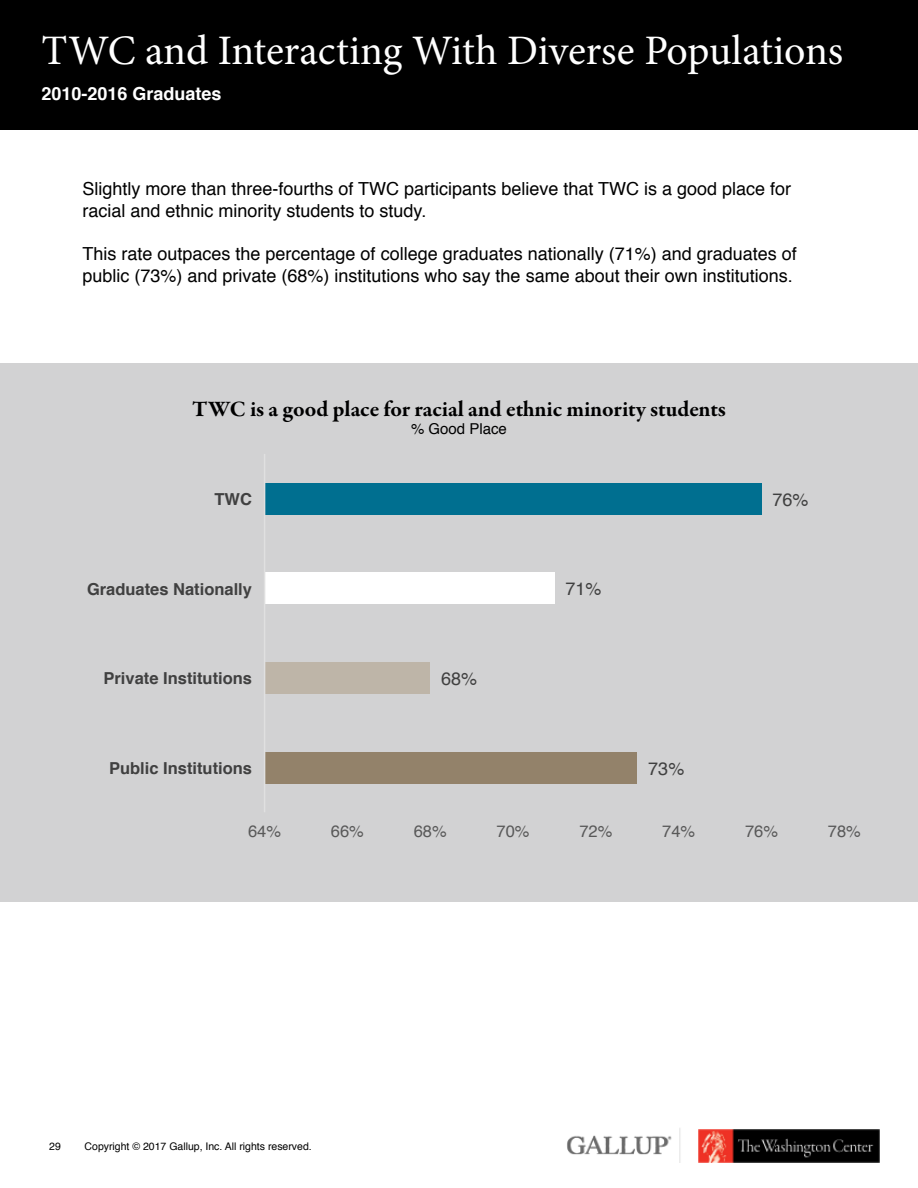
<style>
.page{position:relative;width:918px;height:1188px;background:#fff}
.page>*{position:absolute;margin:0;border:0;box-sizing:border-box;transform-origin:0 0}
.t1{font:42px "Minion Pro";letter-spacing:-.005em;color:#fff}
.t2{font:700 22.5px "Garamond Premr Pro";letter-spacing:-.005em;color:#000}
.t3{font:18px/21.6px "Helvetica";color:#000}
.t4{font:700 18px "Helvetica";color:#fff}
.t5{font:18px "Helvetica";color:#404040}
.t6{font:700 16.5px "Helvetica";color:#404040}
.t7{font:16.5px "Helvetica";color:#595959}
.t8{font:15px "Helvetica";color:#000}
.t9{font:10.5px "Helvetica";color:#000}
</style>
<div class="page">
<img style="left:567px;top:1128px;width:114px;height:35px">
<img style="left:699px;top:1130px;width:181px;height:32px">
<div style="left:0;top:364px;width:918px;height:538px;background:#d2d2d3"></div>
<div style="left:0;top:0;width:918px;height:130px;background:#000"></div>
<div style="left:265px;top:752px;width:372px;height:31px;background:#93826a"></div>
<div style="left:265px;top:662px;width:165px;height:32px;background:#beb5a8"></div>
<div style="left:265px;top:572px;width:290px;height:32px;background:#fff"></div>
<div style="left:265px;top:483px;width:497px;height:32px;background:#006f90"></div>
<hr style="left:264px;top:454px;width:1px;height:358px;background:#e0e0e0">
<h1 class="t1" style="left:41px;top:23px;width:803px">TWC and Interacting With Diverse Populations</h1>
<p class="t4" style="left:41px;top:86px;width:182px">2010-2016 Graduates</p>
<p class="t3" style="left:82px;top:180px;width:710px">Slightly more than three-fourths of TWC participants believe that TWC is a good place for racial and ethnic minority students to study.</p>
<p class="t3" style="left:82px;top:244px;width:716px">This rate outpaces the percentage of college graduates nationally (71%) and graduates of public (73%) and private (68%) institutions who say the same about their own institutions.</p>
<p class="t2" style="left:192px;top:395px;width:535px">TWC is a good place for racial and ethnic minority students</p>
<p class="t8" style="left:411px;top:422px;width:97px">% Good Place</p>
<p class="t6" style="left:215px;top:493px;width:39px">TWC</p>
<p class="t6" style="left:87px;top:582px;width:167px">Graduates Nationally</p>
<p class="t5" style="left:565px;top:582px;width:38px">71%</p>
<p class="t6" style="left:104px;top:672px;width:150px">Private Institutions</p>
<p class="t5" style="left:441px;top:671px;width:38px">68%</p>
<p class="t6" style="left:109px;top:761px;width:145px">Public Institutions</p>
<p class="t5" style="left:648px;top:761px;width:38px">73%</p>
<p class="t5" style="left:773px;top:492px;width:38px">76%</p>
<p class="t7" style="left:248px;top:825px;width:35px">64%</p>
<p class="t7" style="left:331px;top:825px;width:35px">66%</p>
<p class="t7" style="left:414px;top:825px;width:35px">68%</p>
<p class="t7" style="left:497px;top:825px;width:35px">70%</p>
<p class="t7" style="left:579px;top:825px;width:35px">72%</p>
<p class="t7" style="left:662px;top:825px;width:35px">74%</p>
<p class="t7" style="left:745px;top:825px;width:35px">76%</p>
<p class="t7" style="left:828px;top:825px;width:35px">78%</p>
<p class="t9" style="left:49px;top:1142px;width:13px">29</p>
<p class="t9" style="left:85px;top:1142px;width:229px">Copyright © 2017 Gallup, Inc. All rights reserved.</p>
</div>
